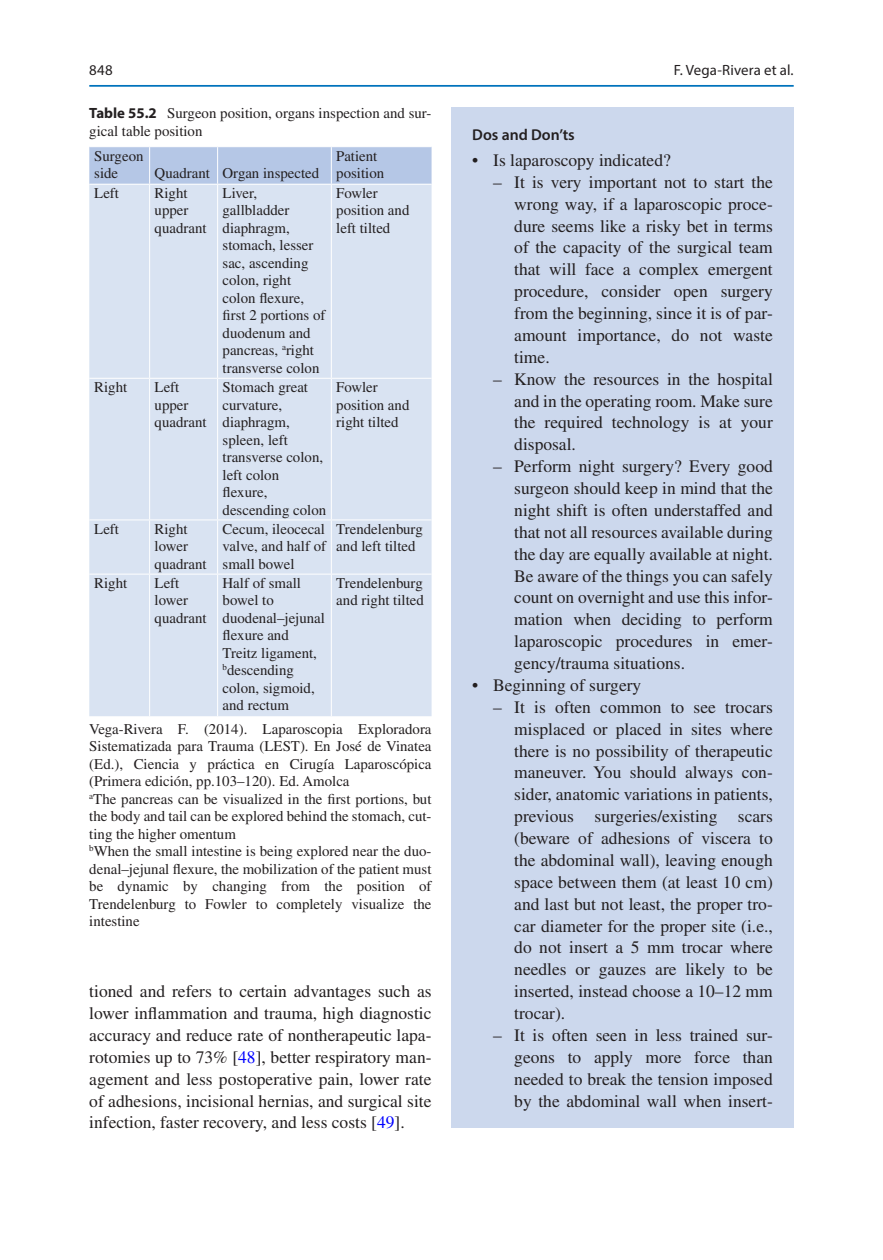
<style>
.page{position:relative;width:883px;height:1260px;background:#fff}
.page>*{position:absolute;margin:0;border:0;box-sizing:border-box;transform-origin:0 0}
.Text{font:17.5px/21.9px "Times LT Std";color:#231f20;text-align:justify}
.B_1hd_Overview{font:600 15.75px "Myriad Pro";color:#231f20}
.T_Body{font:14.88px/17.5px "Times LT Std";color:#231f20}
.T_Head{font:14.88px/17.5px "Times LT Std";color:#231f20}
.t1{font:14.88px "Myriad Pro";letter-spacing:.01em;color:#231f20}
.s1{font-family:"Myriad Pro";font-weight:700}
.s2{color:#00f}
</style>
<div class="page">
<div style="left:89px;top:147px;width:343px;height:37px;background:#b5c7e6"></div>
<div style="left:89px;top:185px;width:343px;height:531px;background:#d9e3f2"></div>
<hr style="left:149px;top:147px;width:1px;height:37px;background:#fff">
<hr style="left:217px;top:147px;width:1px;height:37px;background:#fff">
<hr style="left:331px;top:147px;width:1px;height:37px;background:#fff">
<hr style="left:149px;top:185px;width:1px;height:193px;background:#fff">
<hr style="left:217px;top:185px;width:1px;height:193px;background:#fff">
<hr style="left:331px;top:185px;width:1px;height:193px;background:#fff">
<hr style="left:89px;top:378px;width:61px;height:1px;background:#fff">
<hr style="left:150px;top:378px;width:68px;height:1px;background:#fff">
<hr style="left:149px;top:379px;width:1px;height:141px;background:#fff">
<hr style="left:218px;top:378px;width:113px;height:1px;background:#fff">
<hr style="left:217px;top:379px;width:1px;height:141px;background:#fff">
<hr style="left:331px;top:378px;width:101px;height:1px;background:#fff">
<hr style="left:331px;top:379px;width:1px;height:141px;background:#fff">
<hr style="left:89px;top:520px;width:61px;height:1px;background:#fff">
<hr style="left:150px;top:520px;width:68px;height:1px;background:#fff">
<hr style="left:149px;top:520px;width:1px;height:54px;background:#fff">
<hr style="left:218px;top:520px;width:113px;height:1px;background:#fff">
<hr style="left:217px;top:520px;width:1px;height:54px;background:#fff">
<hr style="left:331px;top:520px;width:101px;height:1px;background:#fff">
<hr style="left:331px;top:520px;width:1px;height:54px;background:#fff">
<hr style="left:218px;top:574px;width:113px;height:1px;background:#fff">
<hr style="left:150px;top:574px;width:68px;height:1px;background:#fff">
<hr style="left:217px;top:575px;width:1px;height:141px;background:#fff">
<hr style="left:331px;top:574px;width:101px;height:1px;background:#fff">
<hr style="left:331px;top:575px;width:1px;height:141px;background:#fff">
<hr style="left:89px;top:574px;width:61px;height:1px;background:#fff">
<hr style="left:149px;top:575px;width:1px;height:141px;background:#fff">
<div style="left:451px;top:107px;width:343px;height:1020px;background:#ccd8ed"></div>
<hr style="left:89px;top:85px;width:705px;height:2px;background:#0073bc">
<p class="t1" style="left:89px;top:61px;width:25px">848</p>
<p class="T_Body" style="left:89px;top:104px;width:344px"><span class="s1">Table 55.2</span> Surgeon position, organs inspection and sur&shy;gical table position</p>
<p class="T_Head" style="left:94px;top:147px;width:51px">Surgeon side</p>
<p class="T_Head" style="left:336px;top:147px;width:49px">Patient position</p>
<p class="T_Head" style="left:155px;top:165px;width:57px">Quadrant</p>
<p class="T_Head" style="left:223px;top:165px;width:98px">Organ inspected</p>
<p class="T_Body" style="left:94px;top:184px;width:26px">Left</p>
<p class="T_Body" style="left:155px;top:184px;width:54px">Right upper quadrant</p>
<p class="T_Body" style="left:223px;top:184px;width:104px">Liver, gallbladder diaphragm, stomach, lesser sac, ascending colon, right colon flexure, first 2 portions of duodenum and pancreas, <sup>a</sup>right transverse colon</p>
<p class="T_Body" style="left:336px;top:184px;width:75px">Fowler position and left tilted</p>
<p class="T_Body" style="left:94px;top:378px;width:35px">Right</p>
<p class="T_Body" style="left:155px;top:378px;width:54px">Left upper quadrant</p>
<p class="T_Body" style="left:223px;top:378px;width:105px">Stomach great curvature, diaphragm, spleen, left transverse colon, left colon flexure, descending colon</p>
<p class="T_Body" style="left:336px;top:378px;width:75px">Fowler position and right tilted</p>
<p class="T_Body" style="left:94px;top:520px;width:26px">Left</p>
<p class="T_Body" style="left:155px;top:520px;width:54px">Right lower quadrant</p>
<p class="T_Body" style="left:223px;top:520px;width:105px;text-align:justify">Cecum, ileocecal valve, and half of small bowel</p>
<p class="T_Body" style="left:336px;top:520px;width:88px">Trendelenburg and left tilted</p>
<p class="T_Body" style="left:94px;top:574px;width:35px">Right</p>
<p class="T_Body" style="left:155px;top:574px;width:54px">Left lower quadrant</p>
<p class="T_Body" style="left:223px;top:574px;width:104px">Half of small bowel to duodenal–jejunal flexure and<br>Treitz ligament, <sup>b</sup>descending colon, sigmoid, and rectum</p>
<p class="T_Body" style="left:336px;top:574px;width:89px">Trendelenburg and right tilted</p>
<p class="T_Body" style="left:89px;top:720px;width:344px">Vega-Rivera F. (2014). Laparoscopia Exploradora Sistematizada para Trauma (LEST). En José de Vinatea (Ed.), Ciencia y práctica en Cirugía Laparoscópica (Primera edición, pp.103–120). Ed. Amolca<br><sup>a</sup>The pancreas can be visualized in the first portions, but the body and tail can be explored behind the stomach, cut&shy;ting the higher omentum<br><sup>b</sup>When the small intestine is being explored near the duo&shy;denal–jejunal flexure, the mobilization of the patient must be dynamic by changing from the position of Trendelenburg to Fowler to completely visualize the intestine</p>
<p class="Text" style="left:89px;top:980px;width:344px">tioned and refers to certain advantages such as lower inflammation and trauma, high diagnostic accuracy and reduce rate of nontherapeutic lapa&shy;rotomies up to 73% [<span class="s2">48</span>], better respiratory man&shy;agement and less postoperative pain, lower rate of adhesions, incisional hernias, and surgical site infection, faster recovery, and less costs [<span class="s2">49</span>].</p>
<p class="t1" style="left:674px;top:61px;width:122px">F. Vega-Rivera et al.</p>
<p class="B_1hd_Overview" style="left:472px;top:124px;width:104px">Dos and Don’ts</p>
<p class="Text" style="left:472px;top:149px;width:200px">• Is laparoscopy indicated?</p>
<p class="Text" style="left:514px;top:171px;width:260px;text-indent:-21px">– It is very important not to start the wrong way, if a laparoscopic proce&shy;dure seems like a risky bet in terms of the capacity of the surgical team that will face a complex emergent procedure, consider open surgery from the beginning, since it is of par&shy;amount importance, do not waste time.</p>
<p class="Text" style="left:514px;top:368px;width:260px;text-indent:-21px">– Know the resources in the hospital and in the operating room. Make sure the required technology is at your disposal.</p>
<p class="Text" style="left:514px;top:455px;width:260px;text-indent:-21px">– Perform night surgery? Every good surgeon should keep in mind that the night shift is often understaffed and that not all resources available during the day are equally available at night.<br>Be aware of the things you can safely count on overnight and use this infor&shy;mation when deciding to perform laparoscopic procedures in emer&shy;gency/trauma situations.</p>
<p class="Text" style="left:472px;top:674px;width:171px">• Beginning of surgery</p>
<p class="Text" style="left:514px;top:696px;width:260px;text-indent:-21px">– It is often common to see trocars misplaced or placed in sites where there is no possibility of therapeutic maneuver. You should always con&shy;sider, anatomic variations in patients, previous surgeries/existing scars (beware of adhesions of viscera to the abdominal wall), leaving enough space between them (at least 10 cm) and last but not least, the proper tro&shy;car diameter for the proper site (i.e., do not insert a 5 mm trocar where needles or gauzes are likely to be inserted, instead choose a 10–12 mm trocar).</p>
<p class="Text" style="left:514px;top:1024px;width:260px;text-indent:-21px">– It is often seen in less trained sur&shy;geons to apply more force than needed to break the tension imposed by the abdominal wall when insert-</p>
</div>
